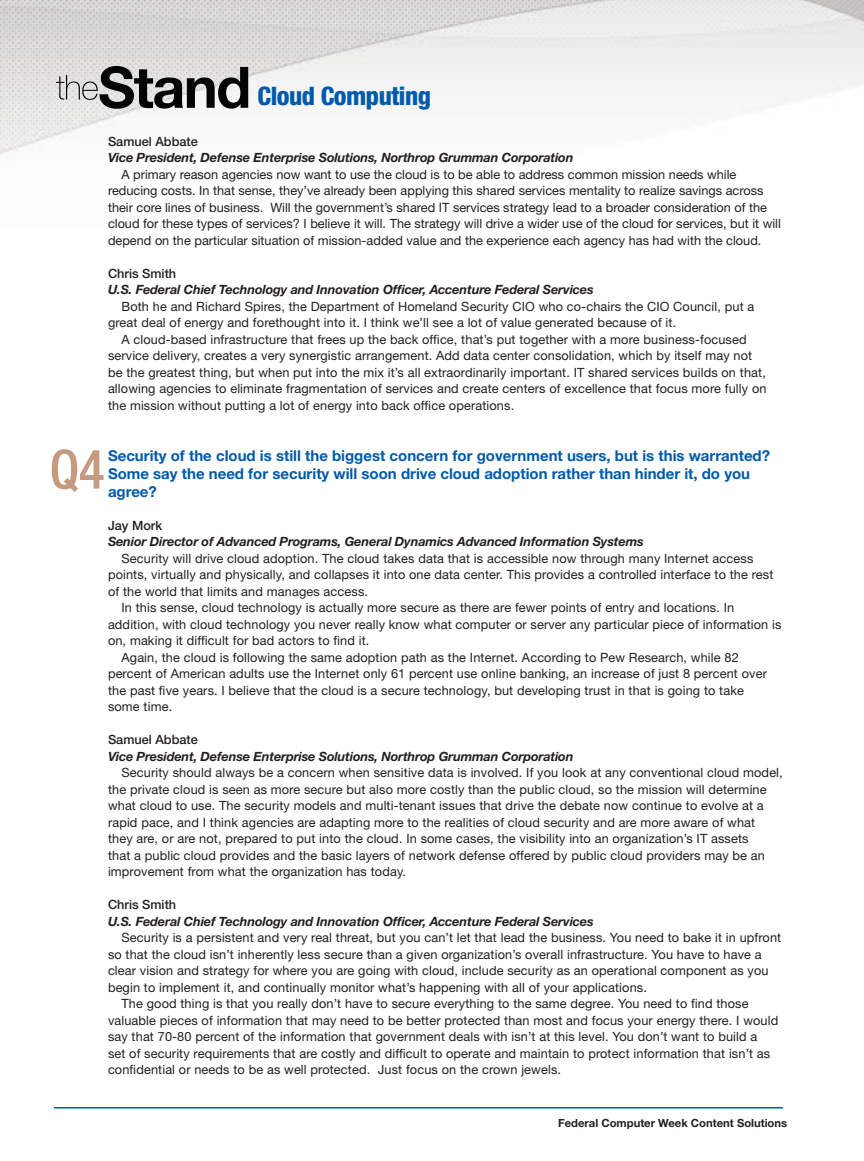
<style>
.page{position:relative;width:864px;height:1161px;background:#fff}
.page>*{position:absolute;margin:0;border:0;box-sizing:border-box;transform-origin:0 0}
.t1{font:500 condensed 54px "Helvetica Neue LT Std";color:#c69a7f}
.t2{font:800 condensed 25.5px "Helvetica Neue LT Std";letter-spacing:-.02em;color:#015aaa}
.Question{font:700 15px/18px "Helvetica Neue LT Std";color:#015aaa}
.Answer_Indent{font:12.75px/16.5px "Helvetica Neue LT Std";letter-spacing:.01em;color:#231f20}
.Answer_Indent-2{font:italic 700 12.75px "Helvetica Neue LT Std";letter-spacing:-.01em;color:#231f20}
.Answer_Indent-3{font:500 12.75px "Helvetica Neue LT Std";color:#231f20}
.Answer_Indent-4{font:700 11.25px "Helvetica Neue LT Std";color:#231f20}
</style>
<div class="page">
<img style="left:0;top:0;width:864px;height:155px">
<hr style="left:54px;top:1107px;width:729px;height:1px;background:#015aaa">
<img style="left:99px;top:66px;width:31px;height:43px">
<img style="left:101px;top:66px;width:14px;height:22px">
<p class="t2" style="left:258px;top:81px;width:175px">Cloud Computing</p>
<p class="Answer_Indent-3" style="left:108px;top:133px;width:91px">Samuel Abbate</p>
<p class="Answer_Indent-2" style="left:108px;top:150px;width:467px">Vice President, Defense Enterprise Solutions, Northrop Grumman Corporation</p>
<p class="Answer_Indent" style="left:108px;top:166px;width:674px;text-indent:14px">A primary reason agencies now want to use the cloud is to be able to address common mission needs while reducing costs. In that sense, they’ve already been applying this shared services mentality to realize savings across their core lines of business. Will the government’s shared IT services strategy lead to a broader consideration of the cloud for these types of services? I believe it will. The strategy will drive a wider use of the cloud for services, but it will depend on the particular situation of mission-added value and the experience each agency has had with the cloud.</p>
<p class="Answer_Indent-3" style="left:108px;top:265px;width:70px">Chris Smith</p>
<p class="Answer_Indent-2" style="left:108px;top:282px;width:487px">U.S. Federal Chief Technology and Innovation Officer, Accenture Federal Services</p>
<p class="Answer_Indent" style="left:108px;top:298px;width:648px;text-indent:14px">Both he and Richard Spires, the Department of Homeland Security CIO who co-chairs the CIO Council, put a great deal of energy and forethought into it. I think we’ll see a lot of value generated because of it.</p>
<p class="Answer_Indent" style="left:108px;top:331px;width:660px;text-indent:14px">A cloud-based infrastructure that frees up the back office, that’s put together with a more business-focused service delivery, creates a very synergistic arrangement. Add data center consolidation, which by itself may not be the greatest thing, but when put into the mix it’s all extraordinarily important. IT shared services builds on that, allowing agencies to eliminate fragmentation of services and create centers of excellence that focus more fully on the mission without putting a lot of energy into back office operations.</p>
<p class="Question" style="left:108px;top:446px;width:664px">Security of the cloud is still the biggest concern for government users, but is this warranted?<br>Some say the need for security will soon drive cloud adoption rather than hinder it, do you agree?</p>
<p class="Answer_Indent-3" style="left:108px;top:517px;width:56px">Jay Mork</p>
<p class="Answer_Indent-2" style="left:108px;top:534px;width:537px">Senior Director of Advanced Programs, General Dynamics Advanced Information Systems</p>
<p class="Answer_Indent" style="left:108px;top:550px;width:667px;text-indent:14px">Security will drive cloud adoption. The cloud takes data that is accessible now through many Internet access points, virtually and physically, and collapses it into one data center. This provides a controlled interface to the rest of the world that limits and manages access.</p>
<p class="Answer_Indent" style="left:108px;top:599px;width:675px;text-indent:14px">In this sense, cloud technology is actually more secure as there are fewer points of entry and locations. In addition, with cloud technology you never really know what computer or server any particular piece of information is on, making it difficult for bad actors to find it.</p>
<p class="Answer_Indent" style="left:108px;top:649px;width:660px;text-indent:14px">Again, the cloud is following the same adoption path as the Internet. According to Pew Research, while 82 percent of American adults use the Internet only 61 percent use online banking, an increase of just 8 percent over the past five years. I believe that the cloud is a secure technology, but developing trust in that is going to take some time.</p>
<p class="Answer_Indent-3" style="left:108px;top:732px;width:91px">Samuel Abbate</p>
<p class="Answer_Indent-2" style="left:108px;top:748px;width:467px">Vice President, Defense Enterprise Solutions, Northrop Grumman Corporation</p>
<p class="Answer_Indent" style="left:108px;top:764px;width:676px;text-indent:14px">Security should always be a concern when sensitive data is involved. If you look at any conventional cloud model, the private cloud is seen as more secure but also more costly than the public cloud, so the mission will determine what cloud to use. The security models and multi-tenant issues that drive the debate now continue to evolve at a rapid pace, and I think agencies are adapting more to the realities of cloud security and are more aware of what they are, or are not, prepared to put into the cloud. In some cases, the visibility into an organization’s IT assets<br>that a public cloud provides and the basic layers of network defense offered by public cloud providers may be an improvement from what the organization has today.</p>
<p class="Answer_Indent-3" style="left:108px;top:897px;width:70px">Chris Smith</p>
<p class="Answer_Indent-2" style="left:108px;top:913px;width:487px">U.S. Federal Chief Technology and Innovation Officer, Accenture Federal Services</p>
<p class="Answer_Indent" style="left:108px;top:929px;width:675px;text-indent:14px">Security is a persistent and very real threat, but you can’t let that lead the business. You need to bake it in upfront so that the cloud isn’t inherently less secure than a given organization’s overall infrastructure. You have to have a clear vision and strategy for where you are going with cloud, include security as an operational component as you begin to implement it, and continually monitor what’s happening with all of your applications.</p>
<p class="Answer_Indent" style="left:108px;top:995px;width:672px;text-indent:14px">The good thing is that you really don’t have to secure everything to the same degree. You need to find those valuable pieces of information that may need to be better protected than most and focus your energy there. I would say that 70-80 percent of the information that government deals with isn’t at this level. You don’t want to build a<br>set of security requirements that are costly and difficult to operate and maintain to protect information that isn’t as confidential or needs to be as well protected. Just focus on the crown jewels.</p>
<p class="t1" style="left:50px;top:437px;width:57px">Q4</p>
<p class="Answer_Indent-4" style="left:558px;top:1116px;width:231px">Federal Computer Week Content Solutions</p>
</div>
